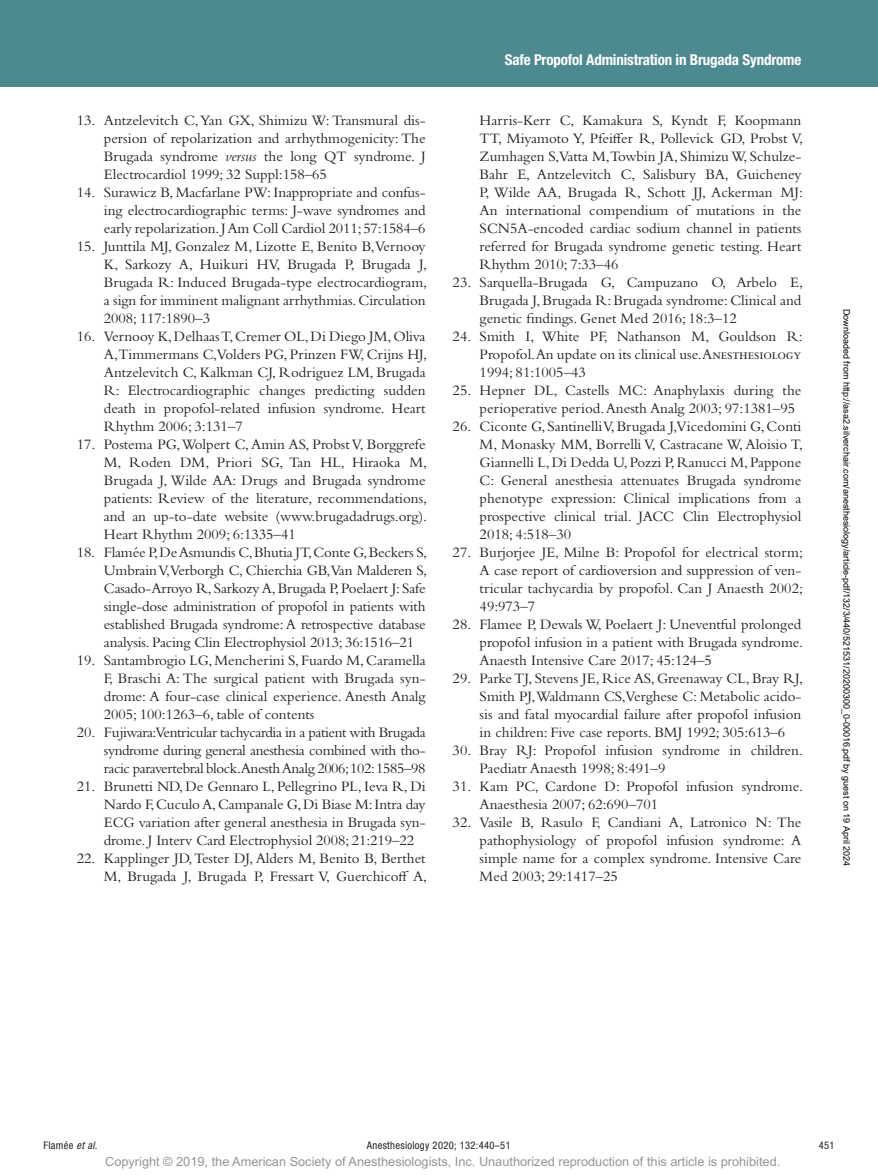
<style>
.page{position:relative;width:878px;height:1175px;background:#fff}
.page>*{position:absolute;margin:0;border:0;box-sizing:border-box;transform-origin:0 0}
.t1{font:15px/18px "Bembo Std";color:#231f20;text-align:justify}
.t2{font:700 condensed 15px "Helvetica Neue LT Std";letter-spacing:-.01em;color:#fff}
.t3{font:12.75px "Arial MT Std";color:#939598}
.t4{font:condensed 10.5px "Helvetica Neue LT Std";letter-spacing:.03em;color:#231f20}
.t5{font:9px "Arial";color:#000}
.s1{font-style:italic}
</style>
<div class="page">
<div style="left:0;top:0;width:878px;height:86px;background:#4d8a90"></div>
<p class="t1" style="left:104px;top:111px;width:323px;text-indent:-27px">13. Antzelevitch C, Yan GX, Shimizu W: Transmural dis&shy;persion of repolarization and arrhythmogenicity: The Brugada syndrome <span class="s1">versus</span> the long QT syndrome. J Electrocardiol 1999; 32 Suppl:158–65</p>
<p class="t1" style="left:104px;top:183px;width:323px;text-indent:-27px">14. Surawicz B, Macfarlane PW: Inappropriate and confus&shy;ing electrocardiographic terms: J-wave syndromes and early repolarization. J Am Coll Cardiol 2011; 57:1584–6</p>
<p class="t1" style="left:104px;top:237px;width:325px;text-indent:-27px">15. Junttila MJ, Gonzalez M, Lizotte E, Benito B,Vernooy K, Sarkozy A, Huikuri HV, Brugada P, Brugada J, Brugada R: Induced Brugada-type electrocardiogram, a sign for imminent malignant arrhythmias. Circulation 2008; 117:1890–3</p>
<p class="t1" style="left:104px;top:327px;width:325px;text-indent:-27px">16. Vernooy K, Delhaas T, Cremer OL, Di Diego JM, Oliva A,Timmermans C,Volders PG, Prinzen FW, Crijns HJ, Antzelevitch C, Kalkman CJ, Rodriguez LM, Brugada R: Electrocardiographic changes predicting sudden death in propofol-related infusion syndrome. Heart Rhythm 2006; 3:131–7</p>
<p class="t1" style="left:104px;top:435px;width:325px;text-indent:-27px">17. Postema PG, Wolpert C, Amin AS, Probst V, Borggrefe M, Roden DM, Priori SG, Tan HL, Hiraoka M, Brugada J, Wilde AA: Drugs and Brugada syndrome patients: Review of the literature, recommendations, and an up-to-date website (www.brugadadrugs.org).<br>Heart Rhythm 2009; 6:1335–41</p>
<p class="t1" style="left:104px;top:543px;width:325px;text-indent:-27px">18. Flamée P, De Asmundis C, Bhutia JT, Conte G, Beckers S, Umbrain V,Verborgh C, Chierchia GB,Van Malderen S, Casado-Arroyo R, Sarkozy A, Brugada P, Poelaert J: Safe single-dose administration of propofol in patients with established Brugada syndrome: A retrospective database analysis. Pacing Clin Electrophysiol 2013; 36:1516–21</p>
<p class="t1" style="left:104px;top:651px;width:323px;text-indent:-27px">19. Santambrogio LG, Mencherini S, Fuardo M, Caramella F, Braschi A: The surgical patient with Brugada syn&shy;drome: A four-case clinical experience. Anesth Analg 2005; 100:1263–6, table of contents</p>
<p class="t1" style="left:104px;top:723px;width:323px;text-indent:-27px">20. Fujiwara:Ventricular tachycardia in a patient with Brugada syndrome during general anesthesia combined with tho&shy;racic paravertebral block.Anesth Analg 2006; 102: 1585–98</p>
<p class="t1" style="left:104px;top:777px;width:323px;text-indent:-27px">21. Brunetti ND, De Gennaro L, Pellegrino PL, Ieva R, Di Nardo F, Cuculo A, Campanale G, Di Biase M: Intra day ECG variation after general anesthesia in Brugada syn&shy;drome. J Interv Card Electrophysiol 2008; 21:219–22</p>
<p class="t1" style="left:77px;top:849px;width:352px;text-align:right">22. Kapplinger JD, Tester DJ, Alders M, Benito B, Berthet<br>M, Brugada J, Brugada P, Fressart V, Guerchicoff A,</p>
<p class="t2" style="left:504px;top:51px;width:298px">Safe Propofol Administration in Brugada Syndrome</p>
<p class="t1" style="left:479px;top:111px;width:325px">Harris-Kerr C, Kamakura S, Kyndt F, Koopmann TT, Miyamoto Y, Pfeiffer R, Pollevick GD, Probst V, Zumhagen S,Vatta M,Towbin JA, Shimizu W, Schulze-Bahr E, Antzelevitch C, Salisbury BA, Guicheney P, Wilde AA, Brugada R, Schott JJ, Ackerman MJ:<br>An international compendium of mutations in the SCN5A-encoded cardiac sodium channel in patients referred for Brugada syndrome genetic testing. Heart Rhythm 2010; 7:33–46</p>
<p class="t1" style="left:479px;top:273px;width:325px;text-indent:-27px">23. Sarquella-Brugada G, Campuzano O, Arbelo E, Brugada J, Brugada R: Brugada syndrome: Clinical and genetic findings. Genet Med 2016; 18:3–12</p>
<p class="t1" style="left:479px;top:327px;width:325px;text-indent:-27px">24. Smith I, White PF, Nathanson M, Gouldson R:<br>Propofol.An update on its clinical use.Anesthesiology 1994; 81:1005–43</p>
<p class="t1" style="left:479px;top:381px;width:323px;text-indent:-27px">25. Hepner DL, Castells MC: Anaphylaxis during the perioperative period. Anesth Analg 2003; 97:1381–95</p>
<p class="t1" style="left:479px;top:417px;width:325px;text-indent:-27px">26. Ciconte G, Santinelli V, Brugada J,Vicedomini G, Conti M, Monasky MM, Borrelli V, Castracane W, Aloisio T, Giannelli L, Di Dedda U, Pozzi P, Ranucci M, Pappone C: General anesthesia attenuates Brugada syndrome phenotype expression: Clinical implications from a prospective clinical trial. JACC Clin Electrophysiol 2018; 4:518–30</p>
<p class="t1" style="left:479px;top:543px;width:325px;text-indent:-27px">27. Burjorjee JE, Milne B: Propofol for electrical storm; A case report of cardioversion and suppression of ven&shy;tricular tachycardia by propofol. Can J Anaesth 2002; 49:973–7</p>
<p class="t1" style="left:479px;top:615px;width:325px;text-indent:-27px">28. Flamee P, Dewals W, Poelaert J: Uneventful prolonged propofol infusion in a patient with Brugada syndrome.<br>Anaesth Intensive Care 2017; 45:124–5</p>
<p class="t1" style="left:479px;top:669px;width:325px;text-indent:-27px">29. Parke TJ, Stevens JE, Rice AS, Greenaway CL, Bray RJ, Smith PJ,Waldmann CS,Verghese C: Metabolic acido&shy;sis and fatal myocardial failure after propofol infusion in children: Five case reports. BMJ 1992; 305:613–6</p>
<p class="t1" style="left:479px;top:741px;width:325px;text-indent:-27px">30. Bray RJ: Propofol infusion syndrome in children.<br>Paediatr Anaesth 1998; 8:491–9</p>
<p class="t1" style="left:479px;top:777px;width:325px;text-indent:-27px">31. Kam PC, Cardone D: Propofol infusion syndrome.<br>Anaesthesia 2007; 62:690–701</p>
<p class="t1" style="left:479px;top:813px;width:323px;text-indent:-27px">32. Vasile B, Rasulo F, Candiani A, Latronico N: The pathophysiology of propofol infusion syndrome: A simple name for a complex syndrome. Intensive Care Med 2003; 29:1417–25</p>
<p class="t5" style="left:850px;top:309px;width:559px;rotate:90deg">Downloaded from http://asa2.silverchair.com/anesthesiology/article-pdf/132/3/440/521531/20200300_0-00016.pdf by guest on 19 April 2024</p>
<p class="t4" style="left:44px;top:1139px;width:55px">Flamée <span class="s1">et al.</span></p>
<p class="t4" style="left:372px;top:1139px;width:140px">nesthesiology 2020; 132:440–51</p>
<p class="t4" style="left:818px;top:1139px;width:17px">451</p>
<p class="t3" style="left:105px;top:1154px;width:676px">Copyright © 2019, the American Society of Anesthesiologists, Inc. Unauthorized reproduction of this article is prohibited.</p>
</div>
